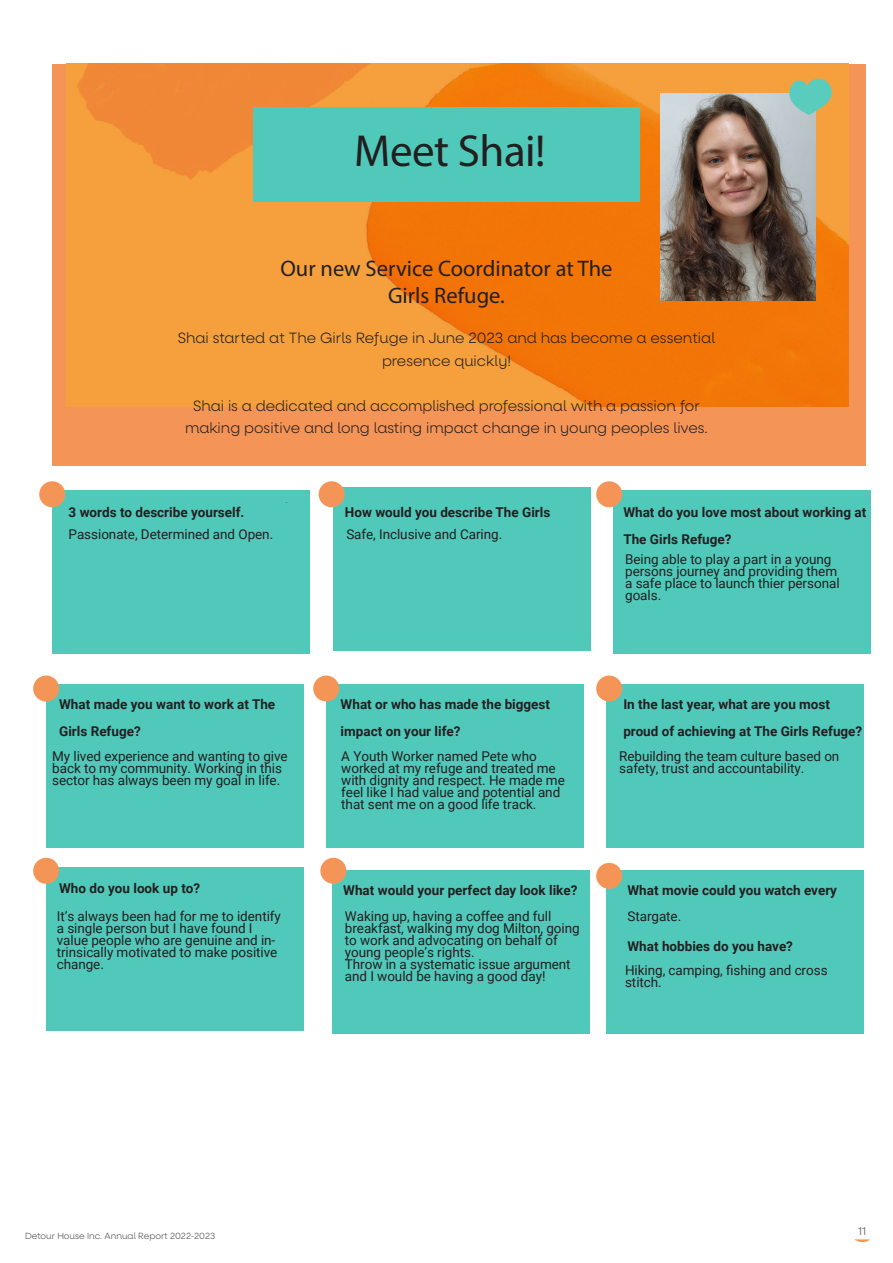
<style>
.page{position:relative;width:893px;height:1263px;background:#fff}
.page>*{position:absolute;margin:0;border:0;box-sizing:border-box;transform-origin:0 0}
.t1{font:45px "Myriad Pro";letter-spacing:-.01em;color:#231f20}
.t2{font:22.5px/27px "Myriad Pro";color:#231f20;text-align:center}
.t3{font:300 15px/22.5px "Neulis Alt";color:#231f20;text-align:center}
.t4{font:13.5px/12px "Roboto";letter-spacing:-.005em;color:#231f20}
.t5{font:700 13.5px/27px "Roboto";color:#231f20}
.t6{font:300 11.25px "Neulis Alt";color:#4b4c4d}
.t7{font:300 9px "Neulis Alt";color:#4b4c4d}
</style>
<div class="page">
<svg style="left:854px;top:1239px;width:16px;height:3px"></svg>
<div style="left:606px;top:870px;width:257px;height:164px;background:#51c9ba"></div>
<div style="left:332px;top:870px;width:257px;height:164px;background:#51c9ba"></div>
<div style="left:46px;top:868px;width:258px;height:163px;background:#51c9ba"></div>
<div style="left:606px;top:684px;width:257px;height:164px;background:#51c9ba"></div>
<div style="left:46px;top:684px;width:258px;height:164px;background:#51c9ba"></div>
<div style="left:613px;top:490px;width:258px;height:163px;background:#51c9ba"></div>
<div style="left:333px;top:488px;width:257px;height:163px;background:#51c9ba"></div>
<div style="left:52px;top:490px;width:258px;height:163px;background:#51c9ba"></div>
<div style="left:52px;top:64px;width:814px;height:402px;background:#f59457"></div>
<img style="left:66px;top:64px;width:783px;height:343px">
<img style="left:660px;top:94px;width:156px;height:207px">
<div style="left:253px;top:107px;width:387px;height:95px;background:#51c9ba"></div>
<div style="left:326px;top:684px;width:258px;height:164px;background:#51c9ba"></div>
<div style="left:596px;top:863px;width:26px;height:26px;background:#f59457;border-radius:50%"></div>
<div style="left:320px;top:858px;width:26px;height:26px;background:#f59457;border-radius:50%"></div>
<div style="left:33px;top:675px;width:26px;height:26px;background:#f59457;border-radius:50%"></div>
<div style="left:313px;top:675px;width:26px;height:26px;background:#f59457;border-radius:50%"></div>
<div style="left:596px;top:675px;width:26px;height:26px;background:#f59457;border-radius:50%"></div>
<div style="left:39px;top:481px;width:26px;height:26px;background:#f59457;border-radius:50%"></div>
<div style="left:319px;top:481px;width:26px;height:26px;background:#f59457;border-radius:50%"></div>
<div style="left:596px;top:481px;width:26px;height:26px;background:#f59457;border-radius:50%"></div>
<svg style="left:789px;top:79px;width:45px;height:36px;background:#86c1a2"></svg>
<div style="left:33px;top:858px;width:26px;height:26px;background:#f59457;border-radius:50%"></div>
<p class="t1" style="left:354px;top:123px;width:193px">Meet Shai!</p>
<p class="t2" style="left:280px;top:254px;width:334px">Our new Service Coordinator at The<br>Girls Refuge.</p>
<p class="t3" style="left:178px;top:327px;width:539px">Shai started at The Girls Refuge in June 2023 and has become a essential presence quickly!</p>
<p class="t3" style="left:185px;top:394px;width:524px">Shai is a dedicated and accomplished professional with a passion for making positive and long lasting impact change in young peoples lives.</p>
<p class="t5" style="left:69px;top:498px;width:177px">3 words to describe yourself.</p>
<p class="t5" style="left:345px;top:498px;width:207px">How would you describe The Girls</p>
<p class="t5" style="left:623px;top:498px;width:244px">What do you love most about working at<br>The Girls Refuge?</p>
<p class="t4" style="left:69px;top:528px;width:206px">Passionate, Determined and Open.</p>
<p class="t4" style="left:346px;top:528px;width:157px">Safe, Inclusive and Caring.</p>
<p class="t5" style="left:59px;top:690px;width:218px">What made you want to work at The<br>Girls Refuge?</p>
<p class="t5" style="left:341px;top:690px;width:211px">What or who has made the biggest impact on your life?</p>
<p class="t4" style="left:52px;top:750px;width:237px">My lived experience and wanting to give back to my community. Working in this sector has always been my goal in life.</p>
<p class="t4" style="left:341px;top:750px;width:225px">A Youth Worker named Pete who worked at my refuge and treated me with dignity and respect. He made me feel like I had value and potential and that sent me on a good life track.</p>
<p class="t5" style="left:59px;top:874px;width:142px">Who do you look up to?</p>
<p class="t4" style="left:57px;top:910px;width:226px">It’s always been had for me to identify a single person but I have found I value people who are genuine and in&shy;trinsically motivated to make positive change.</p>
<p class="t5" style="left:343px;top:876px;width:236px">What would your perfect day look like?</p>
<p class="t4" style="left:345px;top:910px;width:236px">Waking up, having a coffee and full breakfast, walking my dog Milton, going to work and advocating on behalf of young people’s rights.</p>
<p class="t4" style="left:345px;top:958px;width:227px">Throw in a systematic issue argument and I would be having a good day!</p>
<p class="t4" style="left:625px;top:552px;width:216px">Being able to play a part in a young persons journey and providing them a safe place to launch thier personal goals.</p>
<p class="t5" style="left:623px;top:690px;width:240px">In the last year, what are you most proud of achieving at The Girls Refuge?</p>
<p class="t4" style="left:619px;top:750px;width:222px">Rebuilding the team culture based on safety, trust and accountability.</p>
<p class="t5" style="left:627px;top:876px;width:211px">What movie could you watch every</p>
<p class="t4" style="left:627px;top:910px;width:55px">Stargate.</p>
<p class="t5" style="left:627px;top:932px;width:167px">What hobbies do you have?</p>
<p class="t4" style="left:625px;top:964px;width:204px">Hiking, camping, fishing and cross stitch.</p>
<p class="t7" style="left:25px;top:1231px;width:192px">Detour House Inc. Annual Report 2022-2023</p>
<p class="t6" style="left:858px;top:1225px;width:10px">11</p>
</div>
